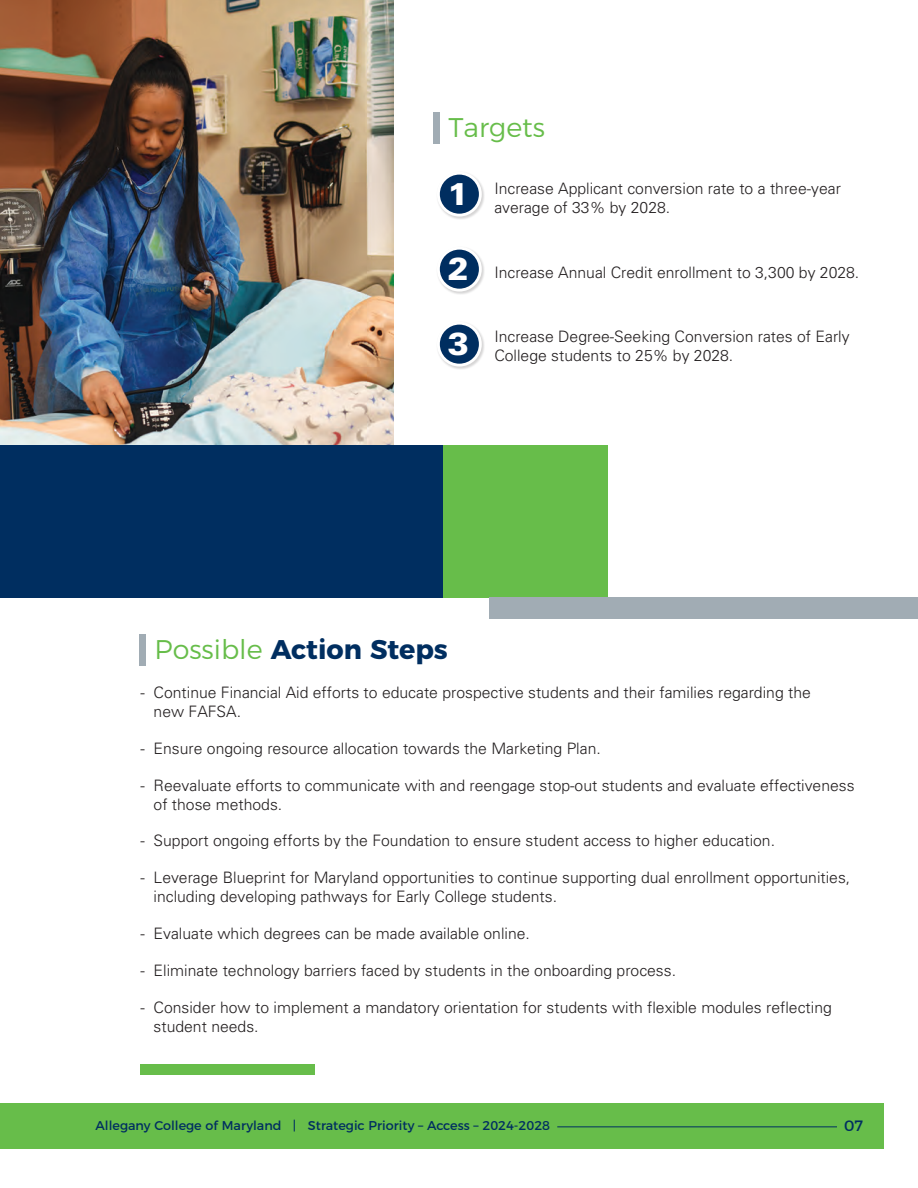
<style>
.page{position:relative;width:918px;height:1188px;background:#fff}
.page>*{position:absolute;margin:0;border:0;box-sizing:border-box;transform-origin:0 0}
.t1{font:900 31.5px "Univers";color:#fff}
.t2{font:700 27px "Montserrat";color:#002e60}
.t3{font:300 27px "Montserrat";color:#67bd4a}
.t4{font:300 15.75px/18.9px "Univers";color:#231f20}
.t5{font:15px "Montserrat";color:#002e60}
.t6{font:12.75px "Montserrat";color:#002e60}
.s1{font-weight:300;color:#67bd4a}
</style>
<div class="page">
<div style="left:140px;top:1064px;width:175px;height:11px;background:#67bd4a"></div>
<div style="left:434px;top:112px;width:6px;height:32px;background:#a1acb4"></div>
<div style="left:0;top:1104px;width:883px;height:45px;background:#67bd4a"></div>
<hr style="left:557px;top:1127px;width:280px;height:1px;background:#002e60">
<div style="left:436px;top:171px;width:49px;height:49px;background:#231f20;opacity:.19"></div>
<div style="left:436px;top:246px;width:49px;height:49px;background:#231f20;opacity:.19"></div>
<div style="left:438px;top:248px;width:42px;height:42px;background:#002e60;border-radius:50%"></div>
<div style="left:437px;top:247px;width:45px;height:45px;border:3px solid #fff;border-radius:50%"></div>
<div style="left:436px;top:321px;width:49px;height:49px;background:#231f20;opacity:.19"></div>
<div style="left:438px;top:323px;width:42px;height:42px;background:#002e60;border-radius:50%"></div>
<div style="left:437px;top:322px;width:45px;height:45px;border:3px solid #fff;border-radius:50%"></div>
<img style="left:0;top:0;width:393px;height:446px">
<div style="left:0;top:446px;width:443px;height:152px;background:#002e60"></div>
<div style="left:443px;top:446px;width:165px;height:152px;background:#67bd4a"></div>
<div style="left:489px;top:598px;width:429px;height:21px;background:#a1acb4"></div>
<div style="left:140px;top:634px;width:6px;height:32px;background:#a1acb4"></div>
<div style="left:438px;top:173px;width:42px;height:42px;background:#002e60;border-radius:50%"></div>
<div style="left:437px;top:172px;width:45px;height:45px;border:3px solid #fff;border-radius:50%"></div>
<p class="t3" style="left:449px;top:106px;width:98px">Targets</p>
<p class="t1" style="left:448px;top:174px;width:23px">1</p>
<p class="t4" style="left:494px;top:179px;width:348px">Increase Applicant conversion rate to a three-year average of 33% by 2028.</p>
<p class="t1" style="left:448px;top:249px;width:23px">2</p>
<p class="t4" style="left:494px;top:263px;width:367px">Increase Annual Credit enrollment to 3,300 by 2028.</p>
<p class="t1" style="left:448px;top:324px;width:23px">3</p>
<p class="t4" style="left:494px;top:327px;width:357px">Increase Degree-Seeking Conversion rates of Early<br>College students to 25% by 2028.</p>
<h2 class="t2" style="left:155px;top:627px;width:295px"><span class="s1">Possible</span> Action Steps</h2>
<p class="t4" style="left:154px;top:683px;width:659px;text-indent:-13px">- Continue Financial Aid efforts to educate prospective students and their families regarding the new FAFSA.</p>
<p class="t4" style="left:140px;top:739px;width:462px">- Ensure ongoing resource allocation towards the Marketing Plan.</p>
<p class="t4" style="left:154px;top:776px;width:703px;text-indent:-13px">- Reevaluate efforts to communicate with and reengage stop-out students and evaluate effectiveness of those methods.</p>
<p class="t4" style="left:140px;top:831px;width:636px">- Support ongoing efforts by the Foundation to ensure student access to higher education.</p>
<p class="t4" style="left:154px;top:868px;width:698px;text-indent:-13px">- Leverage Blueprint for Maryland opportunities to continue supporting dual enrollment opportunities, including developing pathways for Early College students.</p>
<p class="t4" style="left:140px;top:924px;width:391px">- Evaluate which degrees can be made available online.</p>
<p class="t4" style="left:140px;top:961px;width:537px">- Eliminate technology barriers faced by students in the onboarding process.</p>
<p class="t4" style="left:154px;top:998px;width:680px;text-indent:-13px">- Consider how to implement a mandatory orientation for students with flexible modules reflecting student needs.</p>
<p class="t6" style="left:96px;top:1115px;width:456px">Allegany College of Maryland | Strategic Priority – Access – 2024-2028</p>
<p class="t5" style="left:844px;top:1114px;width:20px">07</p>
</div>
